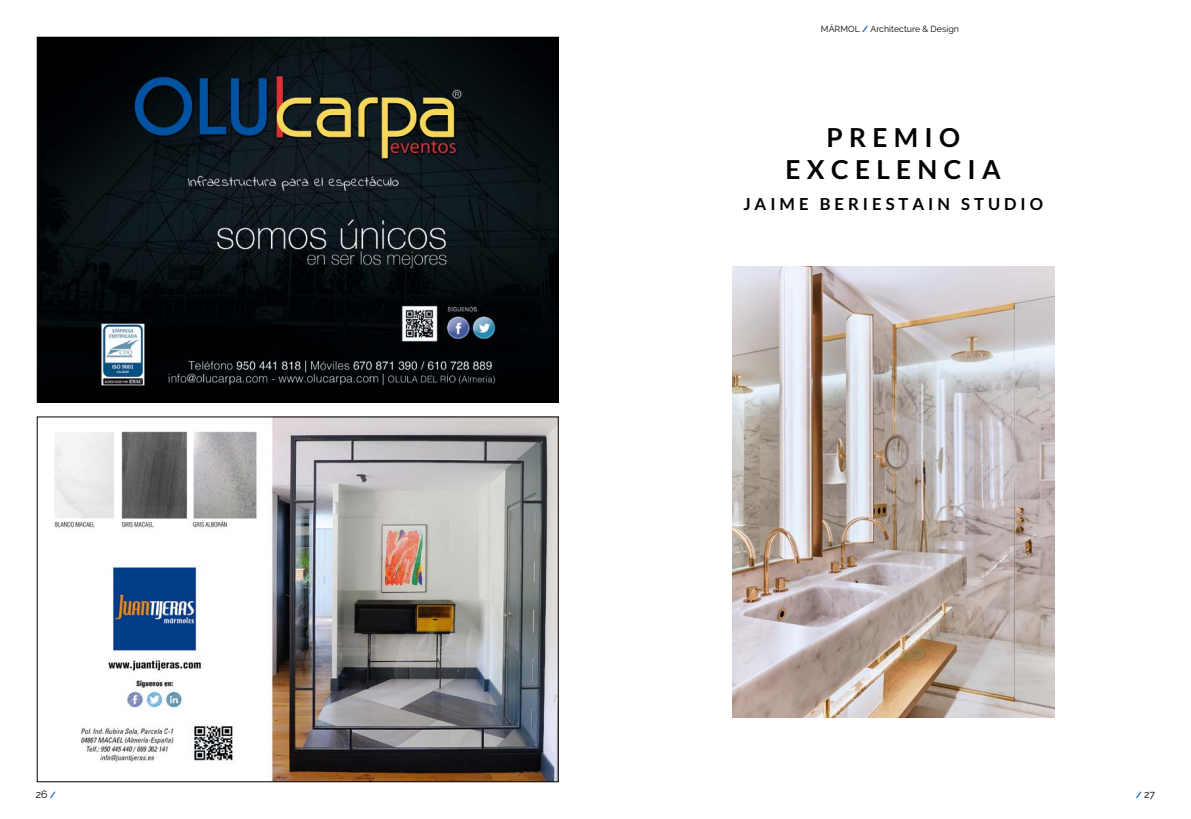
<style>
.page{position:relative;width:1191px;height:819px;background:#fff}
.page>*{position:absolute;margin:0;border:0;box-sizing:border-box;transform-origin:0 0}
.t1{font:700 26.25px/31.5px "Lato";letter-spacing:.24em;color:#000;text-align:center}
.t2{font:700 16.62px "Lato";letter-spacing:.24em;color:#000}
.t3{font:10.5px "Raleway";color:#000}
.t4{font:8.75px "Raleway";letter-spacing:.005em;color:#000}
.s1{font-weight:700;font-size:8.75px;color:#005cb9}
.s2{font-weight:700;color:#005cb9}
</style>
<div class="page">
<img style="left:732px;top:267px;width:322px;height:450px">
<img style="left:54px;top:419px;width:502px;height:360px">
<img style="left:39px;top:39px;width:517px;height:361px">
<p class="t3" style="left:36px;top:788px;width:22px">26 <span class="s1">/</span></p>
<p class="t4" style="left:821px;top:23px;width:139px">MÁRMOL <span class="s2">/</span> Architecture &amp; Design</p>
<h1 class="t1" style="left:785px;top:121px;width:217px">PREMIO<br>EXCELENCIA</h1>
<h2 class="t2" style="left:743px;top:194px;width:301px">JAIME BERIESTAIN STUDIO</h2>
<p class="t3" style="left:1135px;top:788px;width:21px"><span class="s1">/</span> 27</p>
</div>
